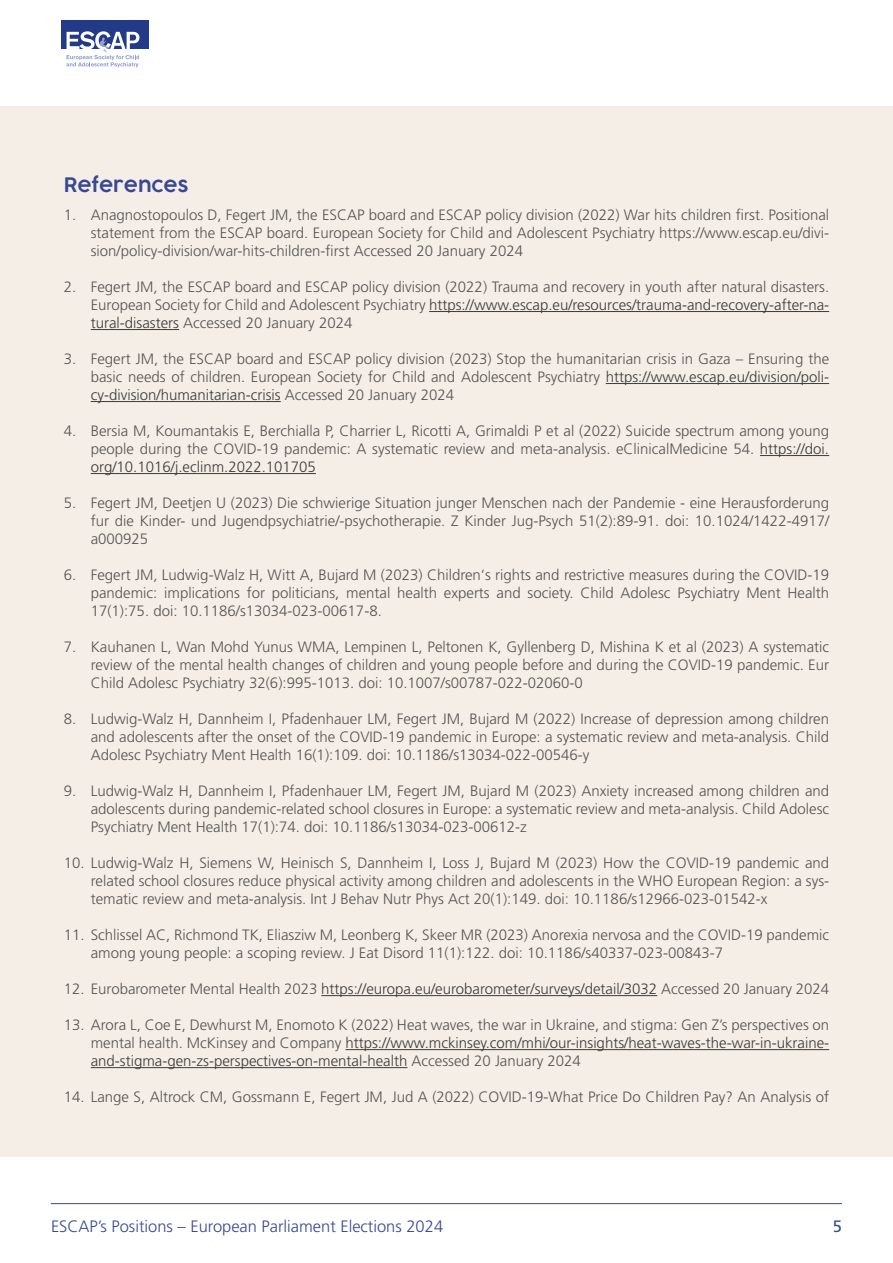
<style>
.page{position:relative;width:893px;height:1263px;background:#fff}
.page>*{position:absolute;margin:0;border:0;box-sizing:border-box;transform-origin:0 0}
.t1{font:600 19.5px "COCOGOOSE";color:#384893}
.t2{font:300 16.5px "Frutiger LT Std";color:#384893}
.t3{font:16.5px "Frutiger LT Std";color:#384893}
.t4{font:300 15px/18px "Frutiger LT Std";color:#555454;text-align:justify}
.s1{color:#3c3c3b}
</style>
<div class="page">
<div style="left:0;top:106px;width:893px;height:1051px;background:#f5eee6"></div>
<hr style="left:51px;top:1203px;width:791px;height:1px;background:#384893">
<hr style="left:429px;top:311px;width:400px;height:1px;background:#3c3c3b">
<hr style="left:91px;top:329px;width:88px;height:1px;background:#3c3c3b">
<hr style="left:606px;top:383px;width:223px;height:1px;background:#3c3c3b">
<hr style="left:91px;top:401px;width:190px;height:1px;background:#3c3c3b">
<hr style="left:760px;top:455px;width:69px;height:1px;background:#3c3c3b">
<hr style="left:91px;top:473px;width:225px;height:1px;background:#3c3c3b">
<hr style="left:321px;top:995px;width:336px;height:1px;background:#3c3c3b">
<hr style="left:345px;top:1049px;width:484px;height:1px;background:#3c3c3b">
<hr style="left:91px;top:1067px;width:316px;height:1px;background:#3c3c3b">
<div style="left:62px;top:20px;width:87px;height:29px;background:#223a88"></div>
<svg style="left:66px;top:31px;width:73px;height:36px"></svg>
<h1 class="t1" style="left:64px;top:171px;width:126px">References</h1>
<p class="t4" style="left:91px;top:206px;width:740px;text-indent:-27px">1. Anagnostopoulos D, Fegert JM, the ESCAP board and ESCAP policy division (2022) War hits children first. Positional statement from the ESCAP board. European Society for Child and Adolescent Psychiatry https://www.escap.eu/divi&shy;sion/policy-division/war-hits-children-first Accessed 20 January 2024</p>
<p class="t4" style="left:91px;top:278px;width:740px;text-indent:-27px">2. Fegert JM, the ESCAP board and ESCAP policy division (2022) Trauma and recovery in youth after natural disasters.<br>European Society for Child and Adolescent Psychiatry <span class="s1">https://www.escap.eu/resources/trauma-and-recovery-after-na&shy;tural-disasters</span> Accessed 20 January 2024</p>
<p class="t4" style="left:91px;top:350px;width:740px;text-indent:-27px">3. Fegert JM, the ESCAP board and ESCAP policy division (2023) Stop the humanitarian crisis in Gaza – Ensuring the basic needs of children. European Society for Child and Adolescent Psychiatry <span class="s1">https://www.escap.eu/division/poli&shy;cy-division/humanitarian-crisis</span> Accessed 20 January 2024</p>
<p class="t4" style="left:91px;top:422px;width:740px;text-indent:-27px">4. Bersia M, Koumantakis E, Berchialla P, Charrier L, Ricotti A, Grimaldi P et al (2022) Suicide spectrum among young people during the COVID-19 pandemic: A systematic review and meta-analysis. eClinicalMedicine 54. <span class="s1">https://doi. org/10.1016/j.eclinm.2022.101705</span></p>
<p class="t4" style="left:91px;top:494px;width:740px;text-indent:-27px">5. Fegert JM, Deetjen U (2023) Die schwierige Situation junger Menschen nach der Pandemie - eine Herausforderung fur die Kinder- und Jugendpsychiatrie/-psychotherapie. Z Kinder Jug-Psych 51(2):89-91. doi: 10.1024/1422-4917/ a000925</p>
<p class="t4" style="left:91px;top:566px;width:740px;text-indent:-27px">6. Fegert JM, Ludwig-Walz H, Witt A, Bujard M (2023) Children‘s rights and restrictive measures during the COVID-19 pandemic: implications for politicians, mental health experts and society. Child Adolesc Psychiatry Ment Health 17(1):75. doi: 10.1186/s13034-023-00617-8.</p>
<p class="t4" style="left:91px;top:638px;width:740px;text-indent:-27px">7. Kauhanen L, Wan Mohd Yunus WMA, Lempinen L, Peltonen K, Gyllenberg D, Mishina K et al (2023) A systematic review of the mental health changes of children and young people before and during the COVID-19 pandemic. Eur Child Adolesc Psychiatry 32(6):995-1013. doi: 10.1007/s00787-022-02060-0</p>
<p class="t4" style="left:91px;top:710px;width:740px;text-indent:-27px">8. Ludwig-Walz H, Dannheim I, Pfadenhauer LM, Fegert JM, Bujard M (2022) Increase of depression among children and adolescents after the onset of the COVID-19 pandemic in Europe: a systematic review and meta-analysis. Child Adolesc Psychiatry Ment Health 16(1):109. doi: 10.1186/s13034-022-00546-y</p>
<p class="t4" style="left:91px;top:782px;width:740px;text-indent:-27px">9. Ludwig-Walz H, Dannheim I, Pfadenhauer LM, Fegert JM, Bujard M (2023) Anxiety increased among children and adolescents during pandemic-related school closures in Europe: a systematic review and meta-analysis. Child Adolesc Psychiatry Ment Health 17(1):74. doi: 10.1186/s13034-023-00612-z</p>
<p class="t4" style="left:91px;top:854px;width:740px;text-indent:-27px">10. Ludwig-Walz H, Siemens W, Heinisch S, Dannheim I, Loss J, Bujard M (2023) How the COVID-19 pandemic and related school closures reduce physical activity among children and adolescents in the WHO European Region: a sys&shy;tematic review and meta-analysis. Int J Behav Nutr Phys Act 20(1):149. doi: 10.1186/s12966-023-01542-x</p>
<p class="t4" style="left:91px;top:926px;width:740px;text-indent:-27px">11. Schlissel AC, Richmond TK, Eliasziw M, Leonberg K, Skeer MR (2023) Anorexia nervosa and the COVID-19 pandemic among young people: a scoping review. J Eat Disord 11(1):122. doi: 10.1186/s40337-023-00843-7</p>
<p class="t4" style="left:64px;top:980px;width:767px">12. Eurobarometer Mental Health 2023 <span class="s1">https://europa.eu/eurobarometer/surveys/detail/3032</span> Accessed 20 January 2024</p>
<p class="t4" style="left:91px;top:1016px;width:740px;text-indent:-27px">13. Arora L, Coe E, Dewhurst M, Enomoto K (2022) Heat waves, the war in Ukraine, and stigma: Gen Z’s perspectives on mental health. McKinsey and Company <span class="s1">https://www.mckinsey.com/mhi/our-insights/heat-waves-the-war-in-ukraine&shy;and-stigma-gen-zs-perspectives-on-mental-health</span> Accessed 20 January 2024</p>
<p class="t4" style="left:64px;top:1088px;width:767px">14. Lange S, Altrock CM, Gossmann E, Fegert JM, Jud A (2022) COVID-19-What Price Do Children Pay? An Analysis of</p>
<p class="t2" style="left:51px;top:1217px;width:394px">ESCAP’s Positions – European Parliament Elections 2024</p>
<p class="t3" style="left:833px;top:1217px;width:11px">5</p>
</div>
